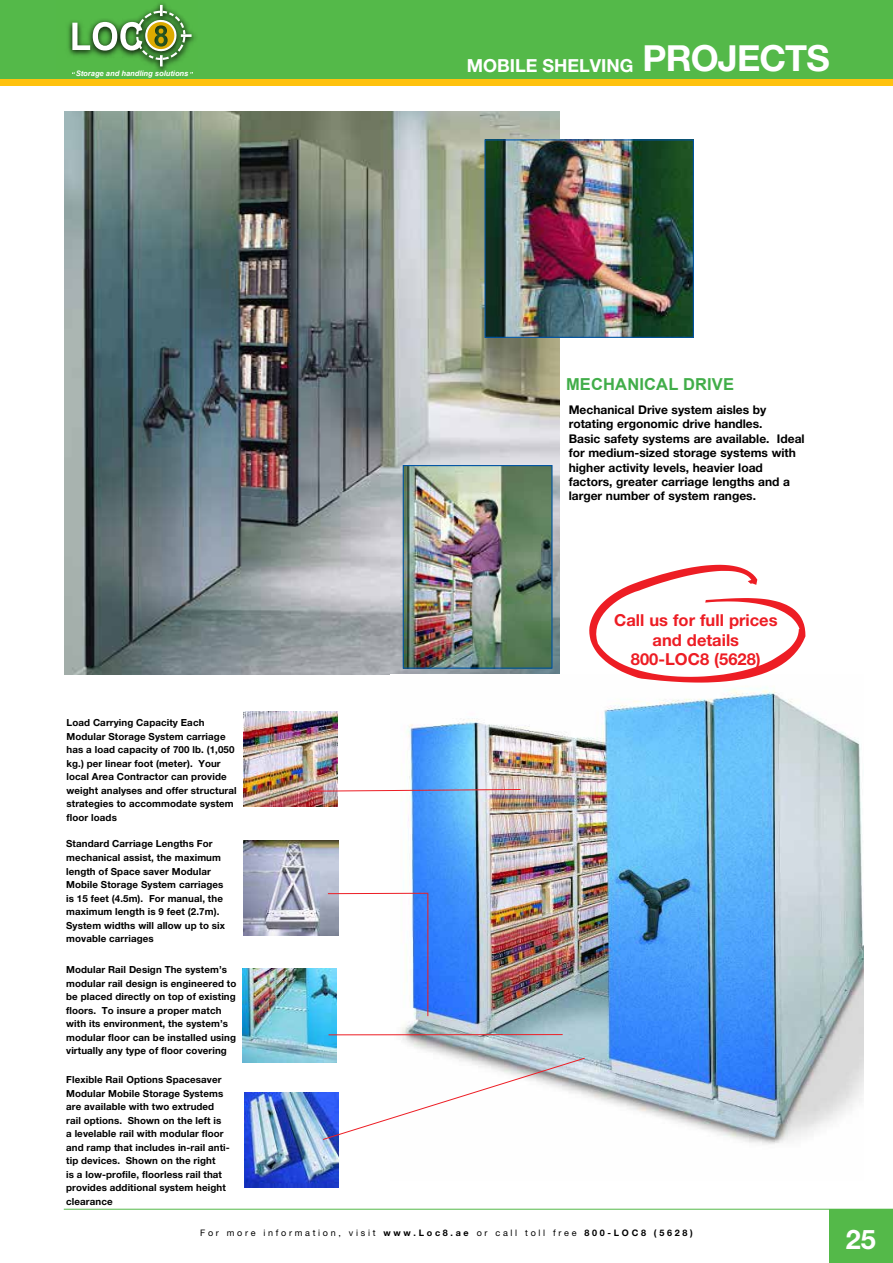
<style>
.page{position:relative;width:893px;height:1263px;background:#fff}
.page>*{position:absolute;margin:0;border:0;box-sizing:border-box;transform-origin:0 0}
.t1{font:700 36px "Helvetica Neue";letter-spacing:-.025em;color:#fff}
.t2{font:700 27px "Helvetica Neue";color:#fff}
.t3{font:700 18px "Helvetica Neue";color:#fff}
.t4{font:700 16.5px/19.8px "Helvetica Neue";color:#ed1d24;text-align:center}
.t5{font:700 16.5px "Arial";letter-spacing:.01em;color:#41ad49}
.t6{font:700 12px/14.4px "Helvetica Neue";color:#000}
.t7{font:700 9.75px/13.5px "Helvetica Neue";letter-spacing:.01em;color:#000}
.t8{font:9px "Helvetica Neue";letter-spacing:.3em;color:#000}
.t9{font:italic 700 7.5px "Arial";color:#fff}
.s1{font-weight:700}
</style>
<div class="page">
<div style="left:0;top:0;width:893px;height:86px;background:#ffc20e"></div>
<div style="left:0;top:0;width:893px;height:79px;background:#54b949"></div>
<div style="left:829px;top:1209px;width:64px;height:54px;background:#54b949"></div>
<hr style="left:64px;top:1209px;width:829px;height:1px;background:#54b949">
<svg style="left:68px;top:3px;width:128px;height:71px"></svg>
<img style="left:65px;top:112px;width:494px;height:563px">
<img style="left:486px;top:141px;width:206px;height:195px">
<div style="left:484px;top:139px;width:210px;height:199px;border:1px solid #0054a4"></div>
<img style="left:391px;top:682px;width:472px;height:463px">
<img style="left:243px;top:712px;width:95px;height:94px">
<img style="left:244px;top:841px;width:94px;height:94px">
<img style="left:242px;top:968px;width:95px;height:95px">
<img style="left:244px;top:1093px;width:95px;height:94px">
<svg style="left:309px;top:789px;width:212px;height:3px"></svg>
<hr style="left:328px;top:893px;width:100px;height:1px;background:#ed1d24">
<hr style="left:427px;top:894px;width:1px;height:122px;background:#ed1d24">
<hr style="left:329px;top:1034px;width:234px;height:1px;background:#ed1d24">
<svg style="left:322px;top:1057px;width:264px;height:83px"></svg>
<img style="left:405px;top:467px;width:146px;height:200px">
<div style="left:403px;top:465px;width:150px;height:204px;border:1px solid #0054a4"></div>
<svg style="left:589px;top:565px;width:216px;height:117px"></svg>
<p class="t9" style="left:76px;top:68px;width:114px">Storage and handling solutions</p>
<h3 class="t3" style="left:467px;top:54px;width:165px">Mobile shelving</h3>
<h1 class="t1" style="left:643px;top:36px;width:189px">Projects</h1>
<h3 class="t5" style="left:566px;top:373px;width:170px">MECHANICAL DRIVE</h3>
<p class="t6" style="left:569px;top:402px;width:237px">Mechanical Drive system aisles by rotating ergonomic drive handles.<br>Basic safety systems are available. Ideal for medium-sized storage systems with higher activity levels, heavier load factors, greater carriage lengths and a larger number of system ranges.</p>
<p class="t7" style="left:67px;top:716px;width:172px">Load Carrying Capacity Each<br>Modular Storage System carriage has a load capacity of 700 lb. (1,050 kg.) per linear foot (meter). Your local Area Contractor can provide weight analyses and offer structural strategies to accommodate system floor loads</p>
<p class="t7" style="left:66px;top:837px;width:160px">Standard Carriage Lengths For mechanical assist, the maximum length of Space saver Modular<br>Mobile Storage System carriages is 15 feet (4.5m). For manual, the maximum length is 9 feet (2.7m).<br>System widths will allow up to six movable carriages</p>
<p class="t7" style="left:66px;top:963px;width:172px">Modular Rail Design The system’s modular rail design is engineered to be placed directly on top of existing floors. To insure a proper match with its environment, the system’s modular floor can be installed using virtually any type of floor covering</p>
<p class="t7" style="left:66px;top:1073px;width:165px">Flexible Rail Options Spacesaver<br>Modular Mobile Storage Systems are available with two extruded rail options. Shown on the left is<br>a levelable rail with modular floor and ramp that includes in-rail anti&shy;tip devices. Shown on the right<br>is a low-profile, floorless rail that provides additional system height clearance</p>
<h3 class="t4" style="left:614px;top:610px;width:165px">Call us for full prices and details<br>800-LOC8 (5628)</h3>
<p class="t8" style="left:200px;top:1227px;width:494px">For more information, visit <span class="s1">www.Loc8.ae</span> or call toll free <span class="s1">800-LOC8 (5628)</span></p>
<h2 class="t2" style="left:846px;top:1223px;width:32px">25</h2>
</div>
